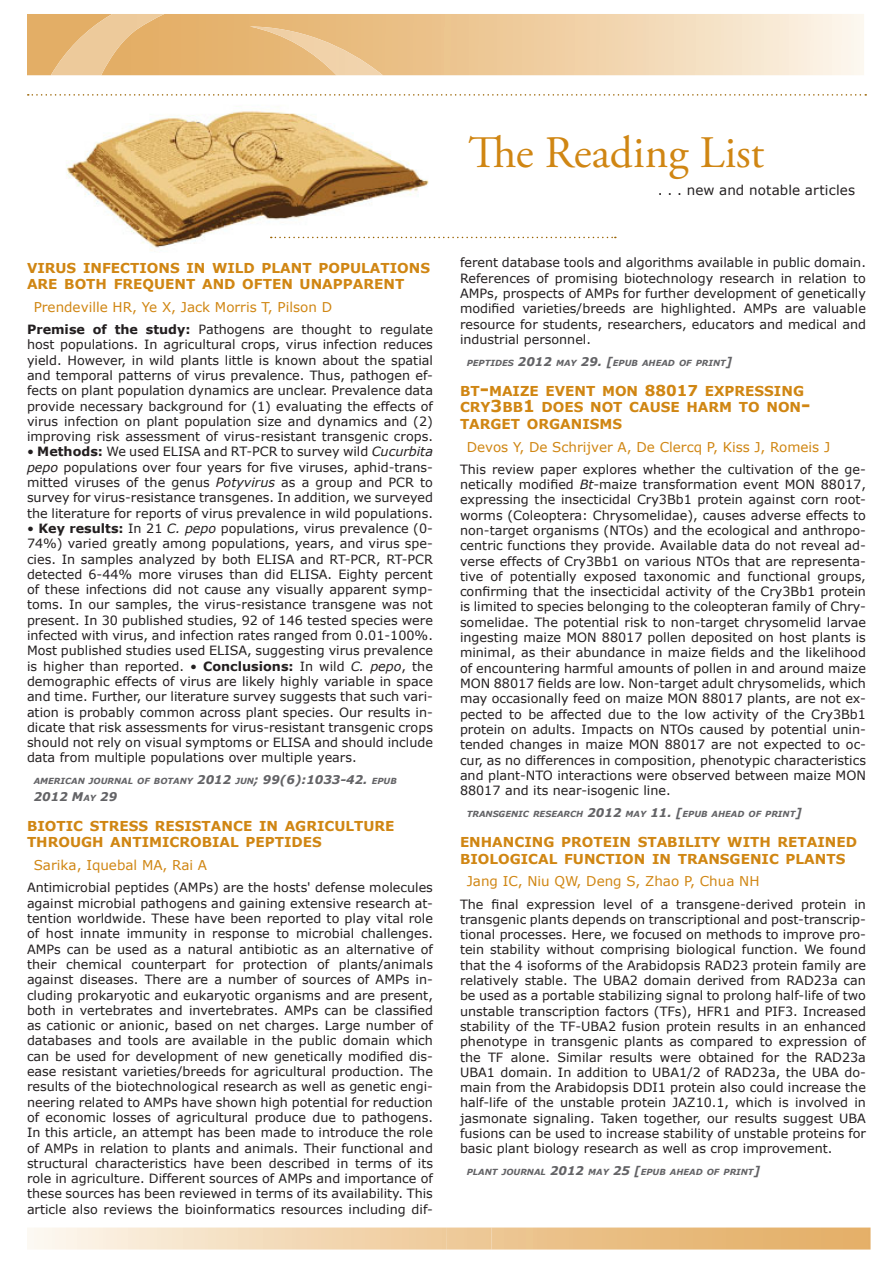
<style>
.page{position:relative;width:893px;height:1263px;background:#fff}
.page>*{position:absolute;margin:0;border:0;box-sizing:border-box;transform-origin:0 0}
.t1{font:45px "Adobe Garamond Pro";color:#d08613}
.t2{font:700 13.65px/16.5px "Verdana";color:#d08613}
.t3{font:13.5px "Verdana";color:#d08613}
.t4{font:13.5px "Verdana";letter-spacing:.005em;color:#231f20}
.t5{font:12.75px/15.3px "Verdana";color:#231f20;text-align:justify}
.t6{font:italic 700 12px "Verdana";color:#636366}
.t7{font:italic 700 8.4px "Verdana";color:#636366}
.s1{font-weight:700}
.s2{font-style:italic}
.s3{font-size:12px}
.s4{font-size:8.4px}
.s5{font-size:19.5px}
.s6{font-size:15px}
.s7{font-size:16.5px}
</style>
<div class="page">
<svg style="left:27px;top:14px;width:837px;height:61px;background:#efcfa4"></svg>
<svg style="left:250px;top:26px;width:133px;height:49px;background:#e9c087"></svg>
<svg style="left:51px;top:14px;width:113px;height:61px;background:#e7ba7d"></svg>
<svg style="left:27px;top:1227px;width:843px;height:22px;background:#efcfa3"></svg>
<img style="left:66px;top:111px;width:388px;height:140px">
<svg style="left:28px;top:94px;width:838px;height:2px"></svg>
<svg style="left:271px;top:237px;width:345px;height:1px"></svg>
<p class="t2" style="left:27px;top:259px;width:403px">VIRUS INFECTIONS IN WILD PLANT POPULATIONS<br>ARE BOTH FREQUENT AND OFTEN UNAPPA</p>
<p class="t2" style="left:363px;top:275px;width:42px">RENT</p>
<p class="t3" style="left:34px;top:298px;width:300px">Prendeville HR, Ye X, Jack Morris T, Pilson D</p>
<p class="t5" style="left:27px;top:322px;width:407px"><span class="s1">Premise of the study:</span> Pathogens are thought to regulate host populations. In agricultural crops, virus infection reduces yield. However, in wild plants little is known about the spatial and temporal patterns of virus prevalence. Thus, pathogen ef&shy;fects on plant population dynamics are unclear. Prevalence data provide necessary background for (1) evaluating the effects of virus infection on plant population size and dynamics and (2) improving risk assessment of virus-resistant transgenic crops.</p>
<p class="t5" style="left:27px;top:444px;width:407px">• <span class="s1">Methods:</span> We used ELISA and RT-PCR to survey wild <span class="s2">Cucurbita pepo</span> populations over four years for five viruses, aphid-trans&shy;mitted viruses of the genus <span class="s2">Potyvirus</span> as a group and PCR to survey for virus-resistance transgenes. In addition, we surveyed the literature for reports of virus prevalence in wild populations.</p>
<p class="t5" style="left:27px;top:520px;width:407px">• <span class="s1">Key results:</span> In 21 <span class="s2">C. pepo</span> populations, virus prevalence (0- 74%) varied greatly among populations, years, and virus spe&shy;cies. In samples analyzed by both ELISA and RT-PCR, RT-PCR detected 6-44% more viruses than did ELISA. Eighty percent of these infections did not cause any visually apparent symp&shy;toms. In our samples, the virus-resistance transgene was not present. In 30 published studies, 92 of 146 tested species were infected with virus, and infection rates ranged from 0.01-100%.<br>Most published studies used ELISA, suggesting virus prevalence is higher than reported. • <span class="s1">Conclusions:</span> In wild <span class="s2">C. pepo</span>, the demographic effects of virus are likely highly variable in space and time. Further, our literature survey suggests that such vari&shy;ation is probably common across plant species. Our results in&shy;dicate that risk assessments for virus-resistant transgenic crops should not rely on visual symptoms or ELISA and should include data from multiple populations over multiple years.</p>
<p class="t7" style="left:34px;top:775px;width:365px">AMERICAN JOURNAL OF BOTANY <span class="s3">2012</span> JUN<span class="s3">; 99(6):1033-42.</span> EPUB</p>
<p class="t6" style="left:34px;top:788px;width:85px">2012 M<span class="s4">AY</span> 29</p>
<p class="t2" style="left:27px;top:817px;width:369px">BIOTIC STRESS RESISTANCE IN AGRICULTURE<br>THROUGH ANTIMICROBIAL PEPTIDES</p>
<p class="t3" style="left:34px;top:856px;width:175px">Sarika, Iquebal MA, Rai A</p>
<p class="t5" style="left:27px;top:880px;width:407px">Antimicrobial peptides (AMPs) are the hosts' defense molecules against microbial pathogens and gaining extensive research at&shy;tention worldwide. These have been reported to play vital role of host innate immunity in response to microbial challenges.<br>AMPs can be used as a natural antibiotic as an alternative of their chemical counterpart for protection of plants/animals against diseases. There are a number of sources of AMPs in&shy;cluding prokaryotic and eukaryotic organisms and are present, both in vertebrates and invertebrates. AMPs can be classified as cationic or anionic, based on net charges. Large number of databases and tools are available in the public domain which can be used for development of new genetically modified dis&shy;ease resistant varieties/breeds for agricultural production. The results of the biotechnological research as well as genetic engi&shy;neering related to AMPs have shown high potential for reduction of economic losses of agricultural produce due to pathogens.<br>In this article, an attempt has been made to introduce the role of AMPs in relation to plants and animals. Their functional and structural characteristics have been described in terms of its role in agriculture. Different sources of AMPs and importance of these sources has been reviewed in terms of its availability. This article also reviews the bioinformatics resources including dif-</p>
<h1 class="t1" style="left:468px;top:125px;width:297px">The Reading List</h1>
<p class="t4" style="left:658px;top:181px;width:199px">. . . new and notable articles</p>
<p class="t5" style="left:460px;top:255px;width:407px">ferent database tools and algorithms available in public domain.<br>References of promising biotechnology research in relation to AMPs, prospects of AMPs for further development of genetically modified varieties/breeds are highlighted. AMPs are valuable resource for students, researchers, educators and medical and industrial personnel.</p>
<p class="t7" style="left:467px;top:357px;width:267px">PEPTIDES <span class="s3">2012</span> MAY <span class="s3">29. [</span>EPUB AHEAD OF PRINT<span class="s3">]</span></p>
<p class="t2" style="left:460px;top:382px;width:352px">BT<span class="s5">-</span>MAIZE EVENT MON <span class="s6">88017</span> EXPRESSING<br>CRY<span class="s7">3</span>BB <span class="s7">1</span> DOES NOT CAUSE HARM TO NON<span class="s5">-<br></span>TARGET ORGANISMS</p>
<p class="t3" style="left:467px;top:437px;width:365px">Devos Y, De Schrijver A, De Clercq P, Kiss J, Romeis J</p>
<p class="t5" style="left:460px;top:461px;width:407px">This review paper explores whether the cultivation of the ge&shy;netically modified <span class="s2">Bt</span>-maize transformation event MON 88017, expressing the insecticidal Cry3Bb1 protein against corn root&shy;worms (Coleoptera: Chrysomelidae), causes adverse effects to non-target organisms (NTOs) and the ecological and anthropo&shy;centric functions they provide. Available data do not reveal ad&shy;verse effects of Cry3Bb1 on various NTOs that are representa&shy;tive of potentially exposed taxonomic and functional groups, confirming that the insecticidal activity of the Cry3Bb1 protein is limited to species belonging to the coleopteran family of Chry&shy;somelidae. The potential risk to non-target chrysomelid larvae ingesting maize MON 88017 pollen deposited on host plants is minimal, as their abundance in maize fields and the likelihood of encountering harmful amounts of pollen in and around maize MON 88017 fields are low. Non-target adult chrysomelids, which may occasionally feed on maize MON 88017 plants, are not ex&shy;pected to be affected due to the low activity of the Cry3Bb1 protein on adults. Impacts on NTOs caused by potential unin&shy;tended changes in maize MON 88017 are not expected to oc&shy;cur, as no differences in composition, phenotypic characteristics and plant-NTO interactions were observed between maize MON 88017 and its near-isogenic line.</p>
<p class="t7" style="left:467px;top:808px;width:337px">TRANSGENIC RESEARCH <span class="s3">2012</span> MAY <span class="s3">11. [</span>EPUB AHEAD OF PRINT<span class="s3">]</span></p>
<p class="t2" style="left:460px;top:833px;width:399px">ENHANCING PROTEIN STABILITY WITH RETAINED<br>BIOLOGICAL FUNCTION IN TRANSGENIC PLANTS</p>
<p class="t3" style="left:467px;top:872px;width:294px">Jang IC, Niu QW, Deng S, Zhao P, Chua NH</p>
<p class="t5" style="left:460px;top:896px;width:407px">The final expression level of a transgene-derived protein in transgenic plants depends on transcriptional and post-transcrip&shy;tional processes. Here, we focused on methods to improve pro&shy;tein stability without comprising biological function. We found that the 4 isoforms of the Arabidopsis RAD23 protein family are relatively stable. The UBA2 domain derived from RAD23a can be used as a portable stabilizing signal to prolong half-life of two unstable transcription factors (TFs), HFR1 and PIF3. Increased stability of the TF-UBA2 fusion protein results in an enhanced phenotype in transgenic plants as compared to expression of the TF alone. Similar results were obtained for the RAD23a UBA1 domain. In addition to UBA1/2 of RAD23a, the UBA do&shy;main from the Arabidopsis DDI1 protein also could increase the half-life of the unstable protein JAZ10.1, which is involved in jasmonate signaling. Taken together, our results suggest UBA fusions can be used to increase stability of unstable proteins for basic plant biology research as well as crop improvement.</p>
<p class="t7" style="left:467px;top:1166px;width:295px">PLANT JOURNAL <span class="s3">2012</span> MAY <span class="s3">25 [</span>EPUB AHEAD OF PRINT<span class="s3">]</span></p>
</div>
